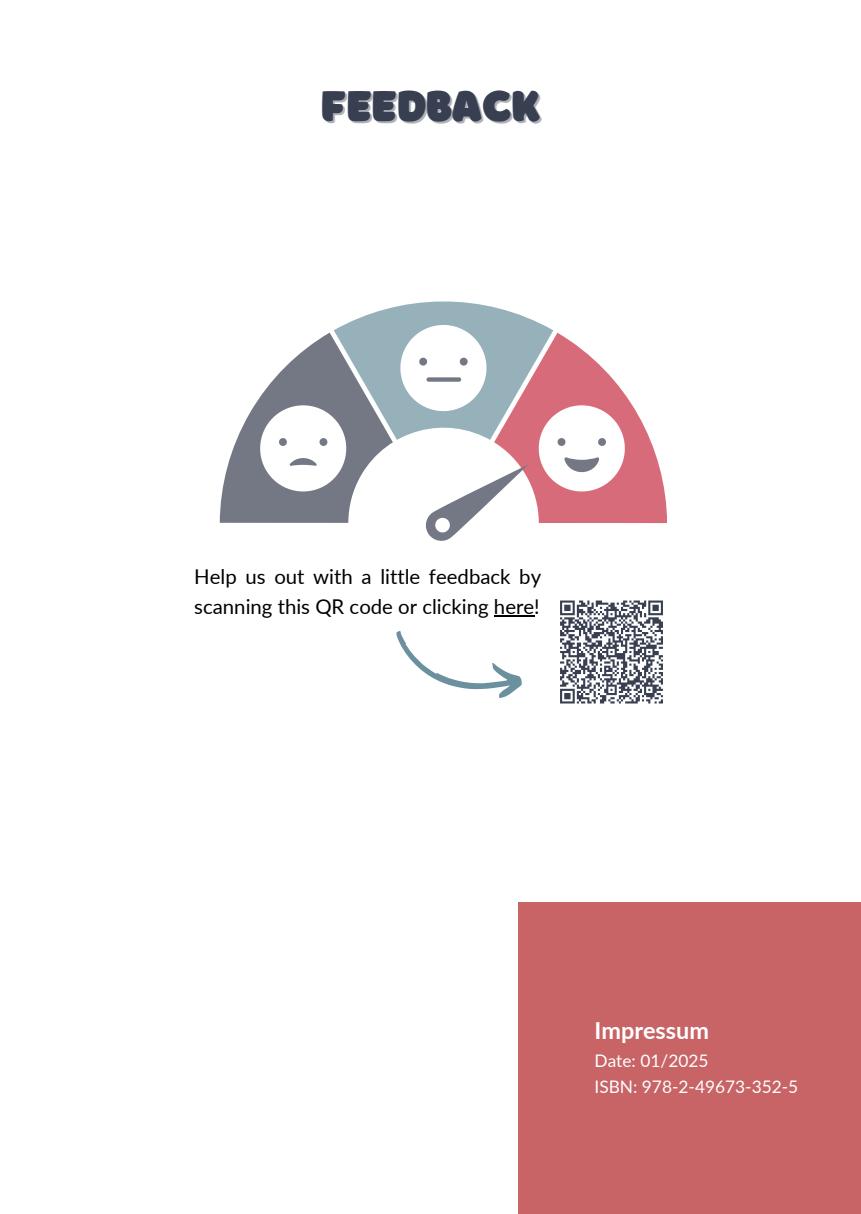
<style>
.page{position:relative;width:861px;height:1214px;background:#fff}
.page>*{position:absolute;margin:0;border:0;box-sizing:border-box;transform-origin:0 0}
.t1{font:44.8px "Borsok";color:#383f51}
.t2{font:700 23.4px "Lato";color:#fff}
.t3{font:20.4px/30px "Lato";color:#000}
.t4{font:17.4px "Lato";color:#fff}
</style>
<div class="page">
<svg style="left:560px;top:600px;width:103px;height:104px"></svg>
<hr style="left:494px;top:615px;width:40px;height:2px;background:#000">
<svg style="left:344px;top:301px;width:199px;height:24px;fill:#97b1bb"></svg>
<svg style="left:220px;top:397px;width:40px;height:126px;fill:#747885"></svg>
<svg style="left:260px;top:325px;width:407px;height:216px"></svg>
<svg style="left:396px;top:631px;width:126px;height:67px"></svg>
<div style="left:519px;top:902px;width:342px;height:311px;background:#c86366"></div>
<p class="t1" style="left:321px;top:79px;width:221px">FEEDBACK</p>
<h1 class="t3" style="left:194px;top:561px;width:348px">Help us out with a little feedback by scanning this QR code or clicking here!</h1>
<p class="t2" style="left:595px;top:1016px;width:116px">Impressum</p>
<h3 class="t4" style="left:595px;top:1075px;width:205px">ISBN: 978-2-49673-352-5</h3>
<p class="t4" style="left:595px;top:1049px;width:116px">Date: 01/2025</p>
</div>
